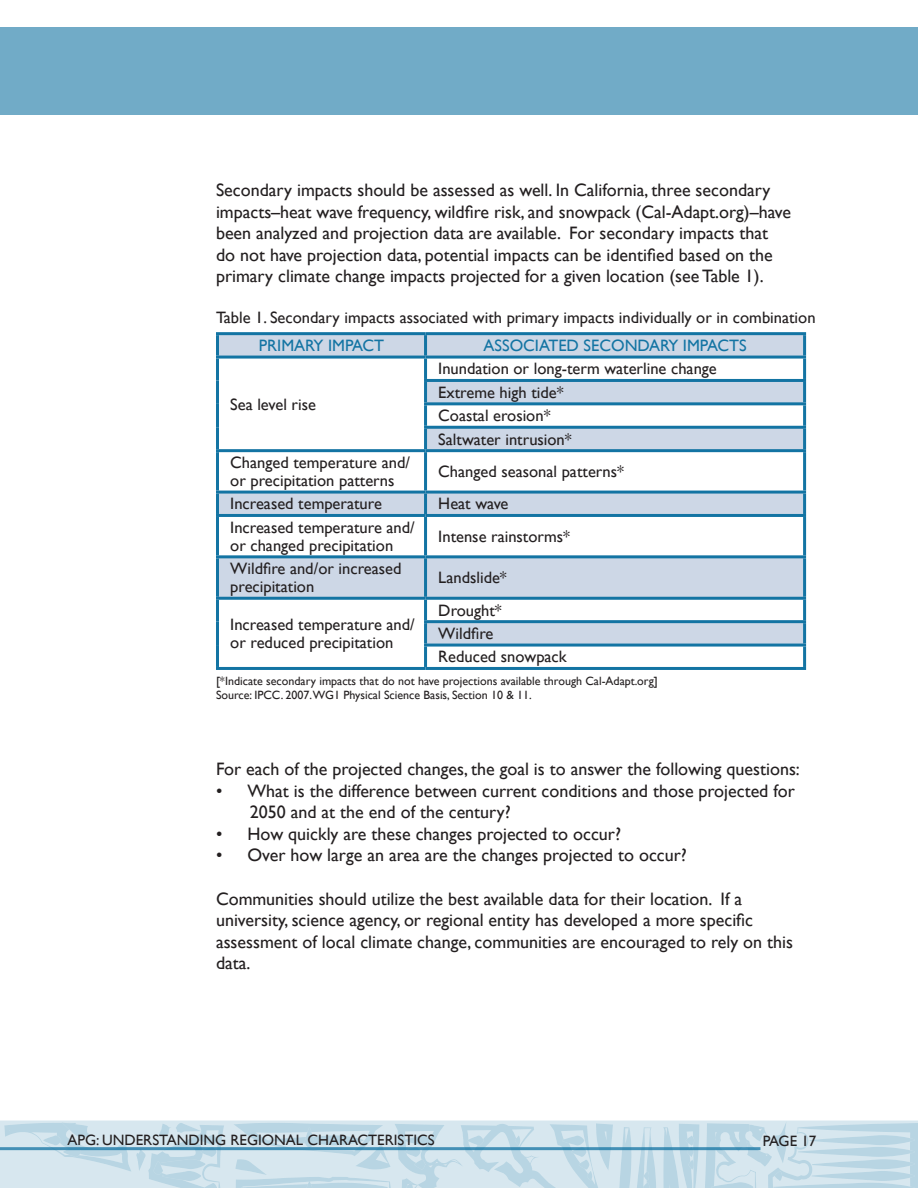
<style>
.page{position:relative;width:918px;height:1188px;background:#fff}
.page>*{position:absolute;margin:0;border:0;box-sizing:border-box;transform-origin:0 0}
.t1{font:18px/21.6px "Gill Sans";color:#231f20}
.t2{font:16.5px/23.4px "Gill Sans";color:#231f20}
.t3{font:16.5px "Gill Sans";color:#1374a3}
.t4{font:15px "Gill Sans";color:#231f20}
.t5{font:12px/13.5px "Gill Sans";color:#231f20}
</style>
<div class="page">
<div style="left:0;top:27px;width:918px;height:87px;background:#71abc7"></div>
<svg style="left:0;top:1120px;width:918px;height:68px;fill:#d7e7ef"></svg>
<svg style="left:619px;top:1127px;width:38px;height:61px"></svg>
<svg style="left:663px;top:1121px;width:255px;height:67px"></svg>
<svg style="left:233px;top:1123px;width:380px;height:65px"></svg>
<svg style="left:4px;top:1122px;width:220px;height:66px"></svg>
<hr style="left:0;top:1147px;width:760px;height:3px;background:#1374a3">
<svg style="left:219px;top:335px;width:584px;height:309px"></svg>
<hr style="left:216px;top:667px;width:210px;height:3px;background:#1374a3">
<hr style="left:424px;top:335px;width:3px;height:21px;background:#1374a3">
<hr style="left:424px;top:359px;width:3px;height:20px;background:#1374a3">
<hr style="left:426px;top:555px;width:380px;height:3px;background:#1374a3">
<hr style="left:424px;top:558px;width:3px;height:39px;background:#1374a3">
<hr style="left:426px;top:597px;width:380px;height:3px;background:#1374a3">
<hr style="left:424px;top:379px;width:382px;height:3px;background:#1374a3">
<hr style="left:424px;top:382px;width:3px;height:20px;background:#1374a3">
<hr style="left:424px;top:402px;width:382px;height:3px;background:#1374a3">
<hr style="left:424px;top:405px;width:3px;height:21px;background:#1374a3">
<hr style="left:424px;top:426px;width:382px;height:3px;background:#1374a3">
<hr style="left:424px;top:429px;width:3px;height:20px;background:#1374a3">
<hr style="left:216px;top:359px;width:3px;height:21px;background:#1374a3">
<hr style="left:803px;top:359px;width:3px;height:20px;background:#1374a3">
<hr style="left:216px;top:380px;width:3px;height:24px;background:#1374a3">
<hr style="left:803px;top:382px;width:3px;height:20px;background:#1374a3">
<hr style="left:216px;top:404px;width:3px;height:23px;background:#1374a3">
<hr style="left:803px;top:405px;width:3px;height:21px;background:#1374a3">
<hr style="left:216px;top:427px;width:3px;height:22px;background:#1374a3">
<hr style="left:803px;top:429px;width:3px;height:20px;background:#1374a3">
<hr style="left:216px;top:449px;width:210px;height:3px;background:#1374a3">
<hr style="left:216px;top:452px;width:3px;height:39px;background:#1374a3">
<hr style="left:803px;top:452px;width:3px;height:39px;background:#1374a3">
<hr style="left:216px;top:494px;width:3px;height:20px;background:#1374a3">
<hr style="left:803px;top:494px;width:3px;height:20px;background:#1374a3">
<hr style="left:216px;top:517px;width:3px;height:38px;background:#1374a3">
<hr style="left:803px;top:517px;width:3px;height:38px;background:#1374a3">
<hr style="left:216px;top:558px;width:3px;height:39px;background:#1374a3">
<hr style="left:803px;top:558px;width:3px;height:39px;background:#1374a3">
<hr style="left:216px;top:600px;width:3px;height:22px;background:#1374a3">
<hr style="left:803px;top:600px;width:3px;height:20px;background:#1374a3">
<hr style="left:216px;top:622px;width:3px;height:23px;background:#1374a3">
<hr style="left:803px;top:623px;width:3px;height:21px;background:#1374a3">
<hr style="left:216px;top:645px;width:3px;height:22px;background:#1374a3">
<hr style="left:803px;top:647px;width:3px;height:20px;background:#1374a3">
<hr style="left:426px;top:667px;width:380px;height:3px;background:#1374a3">
<hr style="left:216px;top:332px;width:210px;height:3px;background:#1374a3">
<hr style="left:216px;top:335px;width:3px;height:21px;background:#1374a3">
<hr style="left:426px;top:332px;width:380px;height:3px;background:#1374a3">
<hr style="left:803px;top:335px;width:3px;height:21px;background:#1374a3">
<hr style="left:216px;top:356px;width:210px;height:3px;background:#1374a3">
<hr style="left:426px;top:356px;width:380px;height:3px;background:#1374a3">
<hr style="left:426px;top:449px;width:380px;height:3px;background:#1374a3">
<hr style="left:424px;top:452px;width:3px;height:39px;background:#1374a3">
<hr style="left:216px;top:491px;width:210px;height:3px;background:#1374a3">
<hr style="left:426px;top:491px;width:380px;height:3px;background:#1374a3">
<hr style="left:424px;top:494px;width:3px;height:20px;background:#1374a3">
<hr style="left:216px;top:514px;width:210px;height:3px;background:#1374a3">
<hr style="left:426px;top:514px;width:380px;height:3px;background:#1374a3">
<hr style="left:424px;top:517px;width:3px;height:38px;background:#1374a3">
<hr style="left:216px;top:555px;width:210px;height:3px;background:#1374a3">
<hr style="left:216px;top:597px;width:210px;height:3px;background:#1374a3">
<hr style="left:424px;top:600px;width:3px;height:20px;background:#1374a3">
<hr style="left:424px;top:620px;width:382px;height:3px;background:#1374a3">
<hr style="left:424px;top:623px;width:3px;height:21px;background:#1374a3">
<hr style="left:424px;top:644px;width:382px;height:3px;background:#1374a3">
<hr style="left:424px;top:647px;width:3px;height:20px;background:#1374a3">
<p class="t1" style="left:216px;top:180px;width:576px">Secondary impacts should be assessed as well. In California, three secondary impacts–heat wave frequency, wildfire risk, and snowpack (Cal-Adapt.org)–have been analyzed and projection data are available. For secondary impacts that do not have projection data, potential impacts can be identified based on the primary climate change impacts projected for a given location (see Table 1).</p>
<p class="t2" style="left:216px;top:306px;width:601px">Table 1. Secondary impacts associated with primary impacts individually or in combination</p>
<p class="t3" style="left:259px;top:336px;width:19px">Primar</p>
<p class="t3" style="left:314px;top:336px;width:25px">y impact</p>
<p class="t3" style="left:484px;top:336px;width:22px">Associated</p>
<p class="t3" style="left:584px;top:336px;width:12px">secondar</p>
<p class="t3" style="left:668px;top:336px;width:25px">y impacts</p>
<p class="t2" style="left:230px;top:393px;width:87px">Sea level rise</p>
<p class="t2" style="left:438px;top:358px;width:280px">Inundation or long-term waterline change<br>Extreme high tide*<br>Coastal erosion*<br>Saltwater intrusion*</p>
<p class="t2" style="left:230px;top:454px;width:181px;line-height:18px">Changed temperature and/ or precipitation patterns</p>
<p class="t2" style="left:438px;top:460px;width:187px">Changed seasonal patterns*</p>
<p class="t2" style="left:230px;top:493px;width:153px">Increased temperature</p>
<p class="t2" style="left:438px;top:493px;width:72px">Heat wave</p>
<p class="t2" style="left:230px;top:519px;width:186px;line-height:18px">Increased temperature and/ or changed precipitation</p>
<p class="t2" style="left:438px;top:525px;width:133px">Intense rainstorms*</p>
<p class="t2" style="left:230px;top:560px;width:173px;line-height:18px">Wildfire and/or increased precipitation</p>
<p class="t2" style="left:438px;top:566px;width:70px">Landslide*</p>
<p class="t2" style="left:230px;top:616px;width:186px;line-height:18px">Increased temperature and/ or reduced precipitation</p>
<p class="t2" style="left:438px;top:599px;width:130px">Drought*<br>Wildfire<br>Reduced snowpack</p>
<p class="t5" style="left:216px;top:675px;width:443px">[*Indicate secondary impacts that do not have projections available through Cal-Adapt.org]<br>Source: IPCC. 2007.WG1 Physical Science Basis, Section 10 &amp; 11.</p>
<p class="t1" style="left:216px;top:758px;width:585px">For each of the projected changes, the goal is to answer the following questions:</p>
<p class="t1" style="left:250px;top:780px;width:547px;text-indent:-34px">• What is the difference between current conditions and those projected for<br>2050 and at the end of the century?</p>
<p class="t1" style="left:216px;top:823px;width:407px">• How quickly are these changes projected to occur?</p>
<p class="t1" style="left:216px;top:845px;width:472px">• Over how large an area are the changes projected to occur?</p>
<p class="t1" style="left:216px;top:888px;width:579px">Communities should utilize the best available data for their location. If a university, science agency, or regional entity has developed a more specific assessment of local climate change, communities are encouraged to rely on this data.</p>
<p class="t4" style="left:68px;top:1131px;width:369px">APG: UNDERSTANDING REGIONAL CHARACTERISTICS</p>
<p class="t4" style="left:763px;top:1132px;width:55px">PAGE 17</p>
</div>
